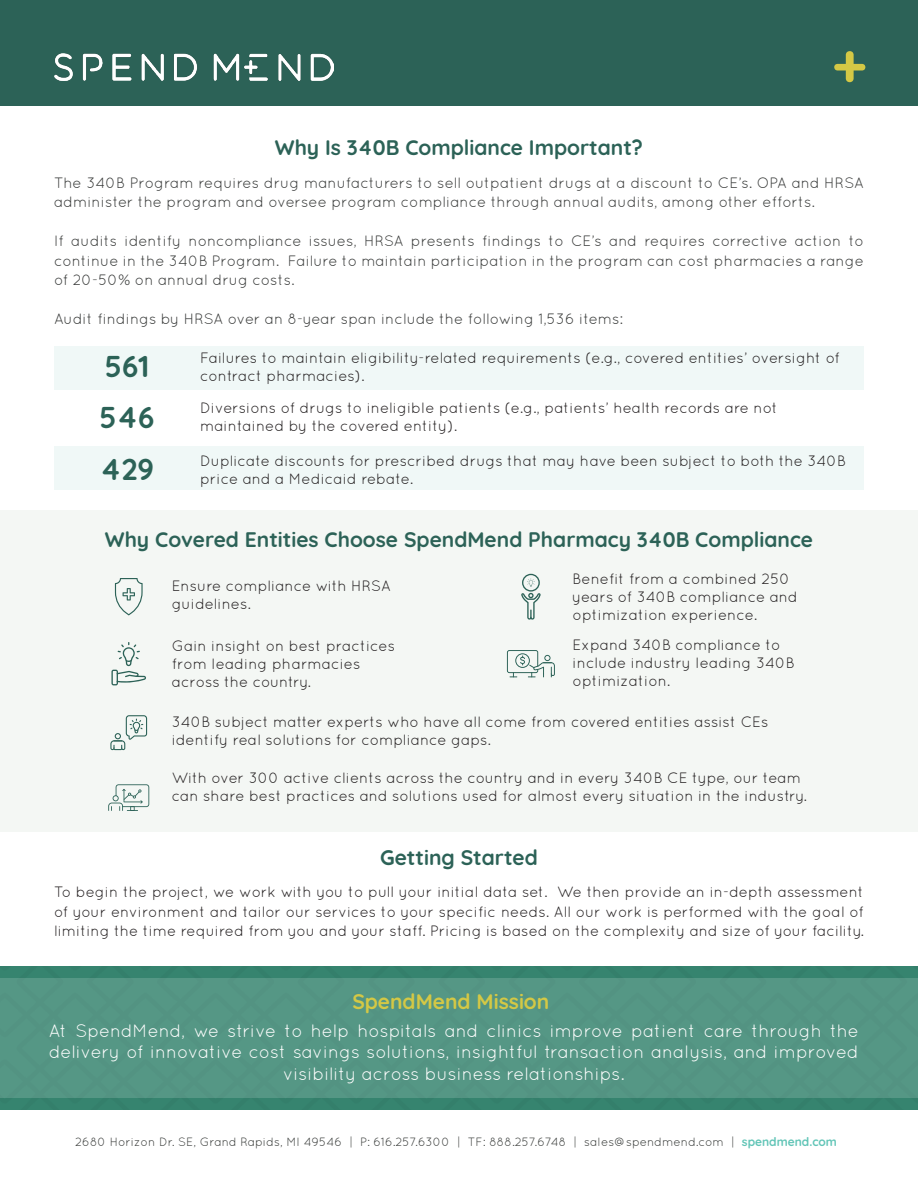
<style>
.page{position:relative;width:918px;height:1188px;background:#fff}
.page>*{position:absolute;margin:0;border:0;box-sizing:border-box;transform-origin:0 0}
.t1{font:700 60px "Quicksand";color:#d4c845}
.t2{font:700 30px "Quicksand";color:#2c6257}
.t3{font:700 21px "Quicksand";color:#2c6257}
.t4{font:700 21px "Quicksand";color:#d4c845}
.t5{font:18px/21.6px "Quicksand";color:#fff;text-align:center}
.t6{font:15px/18px "Quicksand";color:#231f20}
.t7{font:15px/19.5px "Quicksand";color:#373938}
.t8{font:12px "Quicksand";color:#373a38}
.s1{font-weight:700;color:#62c5b7}
</style>
<div class="page">
<div style="left:0;top:0;width:918px;height:106px;background:#2c6257"></div>
<img style="left:54px;top:53px;width:280px;height:27px">
<div style="left:54px;top:446px;width:810px;height:43px;background:#f0f8f7"></div>
<div style="left:54px;top:346px;width:810px;height:43px;background:#f0f8f7"></div>
<div style="left:0;top:510px;width:918px;height:322px;background:#f4f7f4"></div>
<svg style="left:521px;top:574px;width:20px;height:46px"></svg>
<svg style="left:111px;top:642px;width:35px;height:43px"></svg>
<svg style="left:115px;top:578px;width:28px;height:37px"></svg>
<svg style="left:507px;top:650px;width:48px;height:27px"></svg>
<svg style="left:110px;top:715px;width:37px;height:35px"></svg>
<svg style="left:108px;top:784px;width:41px;height:27px"></svg>
<div style="left:0;top:967px;width:918px;height:142px;background:#36846f"></div>
<div style="left:0;top:978px;width:918px;height:119px;background:#559785"></div>
<p class="t1" style="left:832px;top:14px;width:36px">+</p>
<p class="t3" style="left:275px;top:130px;width:370px">Why Is 340B Compliance Important?</p>
<p class="t7" style="left:54px;top:173px;width:811px">The 340B Program requires drug manufacturers to sell outpatient drugs at a discount to CE’s. OPA and HRSA administer the program and oversee program compliance through annual audits, among other efforts.</p>
<p class="t7" style="left:54px;top:231px;width:811px;text-align:justify">If audits identify noncompliance issues, HRSA presents findings to CE’s and requires corrective action to continue in the 340B Program. Failure to maintain participation in the program can cost pharmacies a range of 20-50% on annual drug costs.</p>
<p class="t7" style="left:54px;top:309px;width:571px">Audit findings by HRSA over an 8-year span include the following 1,536 items:</p>
<p class="t2" style="left:105px;top:342px;width:46px">561</p>
<p class="t6" style="left:200px;top:349px;width:641px">Failures to maintain eligibility-related requirements (e.g., covered entities’ oversight of contract pharmacies).</p>
<p class="t6" style="left:200px;top:399px;width:579px">Diversions of drugs to ineligible patients (e.g., patients’ health records are not maintained by the covered entity).</p>
<p class="t6" style="left:200px;top:451px;width:648px">Duplicate discounts for prescribed drugs that may have been subject to both the 340B price and a Medicaid rebate.</p>
<p class="t2" style="left:100px;top:393px;width:57px">546</p>
<p class="t2" style="left:100px;top:445px;width:55px">429</p>
<p class="t3" style="left:105px;top:523px;width:710px">Why Covered Entities Choose SpendMend Pharmacy 340B Compliance</p>
<p class="t6" style="left:172px;top:576px;width:221px">Ensure compliance with HRSA guidelines.</p>
<p class="t6" style="left:172px;top:636px;width:225px">Gain insight on best practices from leading pharmacies across the country.</p>
<p class="t6" style="left:573px;top:569px;width:226px">Benefit from a combined 250 years of 340B compliance and optimization experience.</p>
<p class="t6" style="left:573px;top:636px;width:224px">Expand 340B compliance to include industry leading 340B optimization.</p>
<p class="t6" style="left:172px;top:713px;width:598px">340B subject matter experts who have all come from covered entities assist CEs identify real solutions for compliance gaps.</p>
<p class="t6" style="left:172px;top:768px;width:637px">With over 300 active clients across the country and in every 340B CE type, our team can share best practices and solutions used for almost every situation in the industry.</p>
<p class="t3" style="left:380px;top:840px;width:159px">Getting Started</p>
<p class="t6" style="left:54px;top:882px;width:812px;line-height:19.5px;text-align:justify">To begin the project, we work with you to pull your initial data set. We then provide an in-depth assessment of your environment and tailor our services to your specific needs. All our work is performed with the goal of limiting the time required from you and your staff. Pricing is based on the complexity and size of your facility.</p>
<p class="t4" style="left:352px;top:984px;width:199px">SpendMend Mission</p>
<p class="t5" style="left:49px;top:1019px;width:812px">At SpendMend, we strive to help hospitals and clinics improve patient care through the delivery of innovative cost savings solutions, insightful transaction analysis, and improved visibility across business relationships.</p>
<p class="t8" style="left:75px;top:1135px;width:763px">2680 Horizon Dr. SE, Grand Rapids, MI 49546 | P: 616.257.6300 | TF: 888.257.6748 | sales@spendmend.com | <span class="s1">spendmend.com</span></p>
</div>
